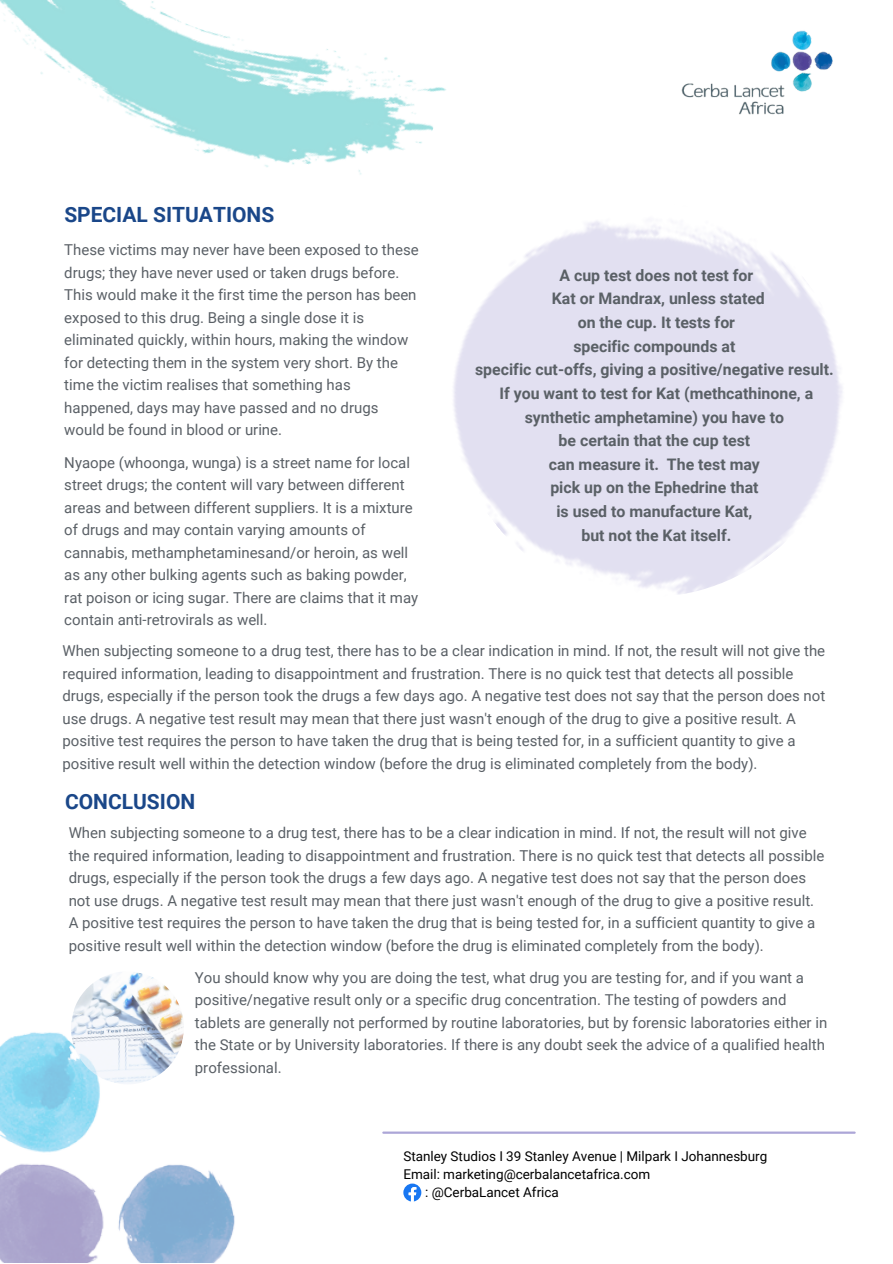
<style>
.page{position:relative;width:893px;height:1264px;background:#fff}
.page>*{position:absolute;margin:0;border:0;box-sizing:border-box;transform-origin:0 0}
.t1{font:700 21px "Roboto";color:#1a4789}
.t2{font:700 15.9px/23.5px "Roboto";color:#5a6066;text-align:center}
.t3{font:15px/22.5px "Roboto";color:#5a6066}
.t4{font:13.5px "Roboto";color:#000}
</style>
<div class="page">
<img style="left:0;top:1032px;width:235px;height:230px">
<img style="left:0;top:0;width:446px;height:175px">
<img style="left:66px;top:972px;width:123px;height:117px">
<hr style="left:383px;top:1131px;width:471px;height:2px;background:#aca6d7">
<img style="left:681px;top:30px;width:152px;height:85px">
<svg style="left:403px;top:1183px;width:18px;height:18px"></svg>
<p class="t1" style="left:64px;top:202px;width:211px">SPECIAL SITUATIONS</p>
<p class="t3" style="left:64px;top:239px;width:356px">These victims may never have been exposed to these drugs; they have never used or taken drugs before.<br>This would make it the first time the person has been exposed to this drug. Being a single dose it is eliminated quickly, within hours, making the window for detecting them in the system very short. By the time the victim realises that something has happened, days may have passed and no drugs would be found in blood or urine.</p>
<p class="t3" style="left:64px;top:451px;width:355px">Nyaope (whoonga, wunga) is a street name for local street drugs; the content will vary between different areas and between different suppliers. It is a mixture of drugs and may contain varying amounts of cannabis, methamphetaminesand/or heroin, as well as any other bulking agents such as baking powder, rat poison or icing sugar. There are claims that it may contain anti-retrovirals as well.</p>
<p class="t2" style="left:559px;top:263px;width:195px">A cup test does not test for</p>
<p class="t2" style="left:552px;top:287px;width:214px">Kat or Mandrax, unless stated</p>
<p class="t2" style="left:577px;top:311px;width:159px">on the cup. It tests for</p>
<p class="t2" style="left:573px;top:334px;width:163px">specific compounds at</p>
<p class="t2" style="left:475px;top:358px;width:360px">specific cut-offs, giving a positive/negative result.</p>
<p class="t2" style="left:499px;top:382px;width:315px">If you want to test for Kat (methcathinone, a synthetic amphetamine) you have to</p>
<p class="t2" style="left:558px;top:429px;width:193px">be certain that the cup test</p>
<p class="t2" style="left:549px;top:452px;width:212px">can measure it. The test may</p>
<p class="t2" style="left:550px;top:476px;width:210px">pick up on the Ephedrine that</p>
<p class="t2" style="left:556px;top:500px;width:198px">is used to manufacture Kat,</p>
<p class="t2" style="left:581px;top:523px;width:151px">but not the Kat itself.</p>
<p class="t3" style="left:62px;top:639px;width:764px">When subjecting someone to a drug test, there has to be a clear indication in mind. If not, the result will not give the required information, leading to disappointment and frustration. There is no quick test that detects all possible drugs, especially if the person took the drugs a few days ago. A negative test does not say that the person does not use drugs. A negative test result may mean that there just wasn't enough of the drug to give a positive result. A positive test requires the person to have taken the drug that is being tested for, in a sufficient quantity to give a positive result well within the detection window (before the drug is eliminated completely from the body).</p>
<p class="t1" style="left:65px;top:789px;width:132px">CONCLUSION</p>
<p class="t3" style="left:69px;top:821px;width:757px">When subjecting someone to a drug test, there has to be a clear indication in mind. If not, the result will not give the required information, leading to disappointment and frustration. There is no quick test that detects all possible drugs, especially if the person took the drugs a few days ago. A negative test does not say that the person does not use drugs. A negative test result may mean that there just wasn't enough of the drug to give a positive result.</p>
<p class="t3" style="left:69px;top:911px;width:748px">A positive test requires the person to have taken the drug that is being tested for, in a sufficient quantity to give a positive result well within the detection window (before the drug is eliminated completely from the body).</p>
<p class="t3" style="left:195px;top:966px;width:634px">You should know why you are doing the test, what drug you are testing for, and if you want a positive/negative result only or a specific drug concentration. The testing of powders and tablets are generally not performed by routine laboratories, but by forensic laboratories either in the State or by University laboratories. If there is any doubt seek the advice of a qualified health professional.</p>
<p class="t4" style="left:403px;top:1148px;width:365px">Stanley Studios I 39 Stanley Avenue | Milpark I Johannesburg</p>
<p class="t4" style="left:403px;top:1166px;width:248px">Email: marketing@cerbalancetafrica.com</p>
<p class="t4" style="left:425px;top:1184px;width:135px">: @CerbaLancet Africa</p>
</div>
